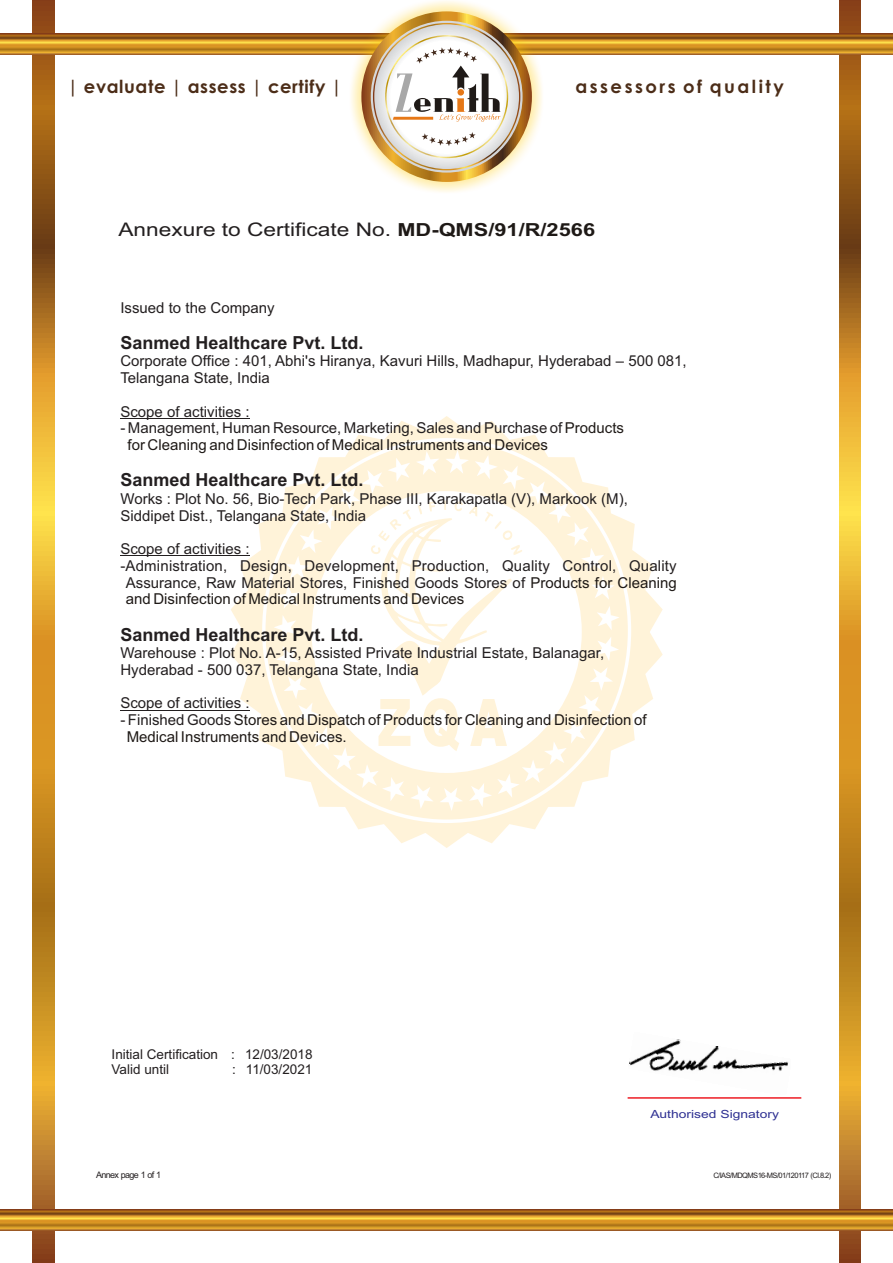
<style>
.page{position:relative;width:893px;height:1263px;background:#fff}
.page>*{position:absolute;margin:0;border:0;box-sizing:border-box;transform-origin:0 0}
.t1{font:18.75px "Arial";color:#231f20;scale:1.21 1}
.t2{font:700 18px "Arial";color:#231f20}
.t3{font:700 18px "Century Gothic";letter-spacing:.035em;color:#4c2d18}
.t4{font:700 18px "Century Gothic";letter-spacing:.14em;color:#4c2d18}
.t5{font:15px/16.8px "Arial";color:#231f20}
.t6{font:15px/16.8px "Arial";color:#1e1916}
.t7{font:13.5px/15.1px "Arial";color:#231f20}
.t8{font:11.25px "Arial";color:#2e3092;scale:1.23 1}
.t9{font:9px "Arial";letter-spacing:-.075em;color:#231f20}
.t10{font:7.5px "Arial";letter-spacing:-.075em;color:#231f20}
.s1{font-weight:700;font-size:18px;color:#1e1916}
.s2{color:#231f20}
.s3{color:#1e1916}
</style>
<div class="page">
<svg style="left:33px;top:1px;width:22px;height:1262px;background:#c28725"></svg>
<svg style="left:839px;top:1px;width:22px;height:1262px;background:#c28725"></svg>
<svg style="left:0;top:33px;width:893px;height:22px;background:#c08425"></svg>
<svg style="left:0;top:1209px;width:893px;height:22px;background:#c08525"></svg>
<div style="left:349px;top:0;width:195px;height:194px;background:#ffcb04;opacity:.69"></div>
<svg style="left:361px;top:11px;width:171px;height:171px;background:#bc8436"></svg>
<img style="left:373px;top:23px;width:147px;height:147px">
<svg style="left:231px;top:416px;width:432px;height:432px"></svg>
<svg style="left:369px;top:500px;width:153px;height:251px"></svg>
<hr style="left:120px;top:418px;width:130px;height:1px;background:#231f20">
<hr style="left:120px;top:555px;width:130px;height:1px;background:#231f20">
<hr style="left:120px;top:710px;width:130px;height:1px;background:#231f20">
<hr style="left:628px;top:1097px;width:173px;height:2px;background:#ed1c24">
<img style="left:629px;top:1039px;width:160px;height:32px">
<p class="t3" style="left:68px;top:80px;width:276px">| evaluate | assess | certify |</p>
<p class="t4" style="left:575px;top:80px;width:210px">assessors of quality</p>
<p class="t1" style="left:118px;top:223px;width:395px">Annexure to Certificate No. <span class="s1">MD-QMS/91/R/2566</span></p>
<p class="t5" style="left:120px;top:300px;width:156px">Issued to the Company</p>
<p class="t2" style="left:120px;top:336px;width:245px">Sanmed Healthcare Pvt. Ltd.</p>
<p class="t5" style="left:120px;top:354px;width:568px">Corporate Office : 401, Abhi's Hiranya, Kavuri Hills, Madhapur, Hyderabad – 500 081,<br>Telangana State, India</p>
<p class="t5" style="left:120px;top:404px;width:131px">Scope of activities :</p>
<p class="t6" style="left:128px;top:421px;width:498px;text-indent:-7px"><span class="s2">- Management, Human Resource, Marketing, Sales and Purchase of</span> Products for Cleaning and Disinfection of Medical Instruments and Devices</p>
<p class="t2" style="left:120px;top:473px;width:245px">Sanmed Healthcare Pvt. Ltd.</p>
<p class="t5" style="left:120px;top:491px;width:509px">Works : Plot No. 56, Bio-Tech Park, Phase III, Karakapatla (V), Markook (M),<br>Siddipet Dist., Telangana State, India</p>
<p class="t5" style="left:120px;top:542px;width:131px">Scope of activities :</p>
<p class="t5" style="left:120px;top:559px;width:558px">-Administration, Design, Development, Production, Quality Control, Quality</p>
<p class="t5" style="left:126px;top:575px;width:552px">Assurance, Raw Material Stores, Finished Goods Stores of <span class="s3">Products for Cleaning</span></p>
<p class="t6" style="left:126px;top:592px;width:340px">and Disinfection of Medical Instruments and Devices</p>
<p class="t2" style="left:120px;top:627px;width:245px">Sanmed Healthcare Pvt. Ltd.</p>
<p class="t5" style="left:120px;top:646px;width:485px">Warehouse : Plot No. A-15, Assisted Private Industrial Estate, Balanagar,<br>Hyderabad - 500 037, Telangana State, India</p>
<p class="t5" style="left:120px;top:696px;width:131px">Scope of activities :</p>
<p class="t6" style="left:127px;top:713px;width:521px;text-indent:-6px"><span class="s2">- Finished Goods</span> Stores and Dispatch of Products for Cleaning and Disinfection of<br>Medical Instruments and Devices.</p>
<p class="t7" style="left:112px;top:1048px;width:202px">Initial Certification : 12/03/2018<br>Valid until</p>
<p class="t7" style="left:232px;top:1063px;width:82px">: 11/03/2021</p>
<p class="t8" style="left:650px;top:1110px;width:106px">Authorised Signatory</p>
<p class="t9" style="left:96px;top:1172px;width:67px">Annex page 1 of 1</p>
<p class="t10" style="left:713px;top:1173px;width:119px">C/IAS/MDQMS16-MS/01/120117 (Cl.8.2)</p>
</div>
